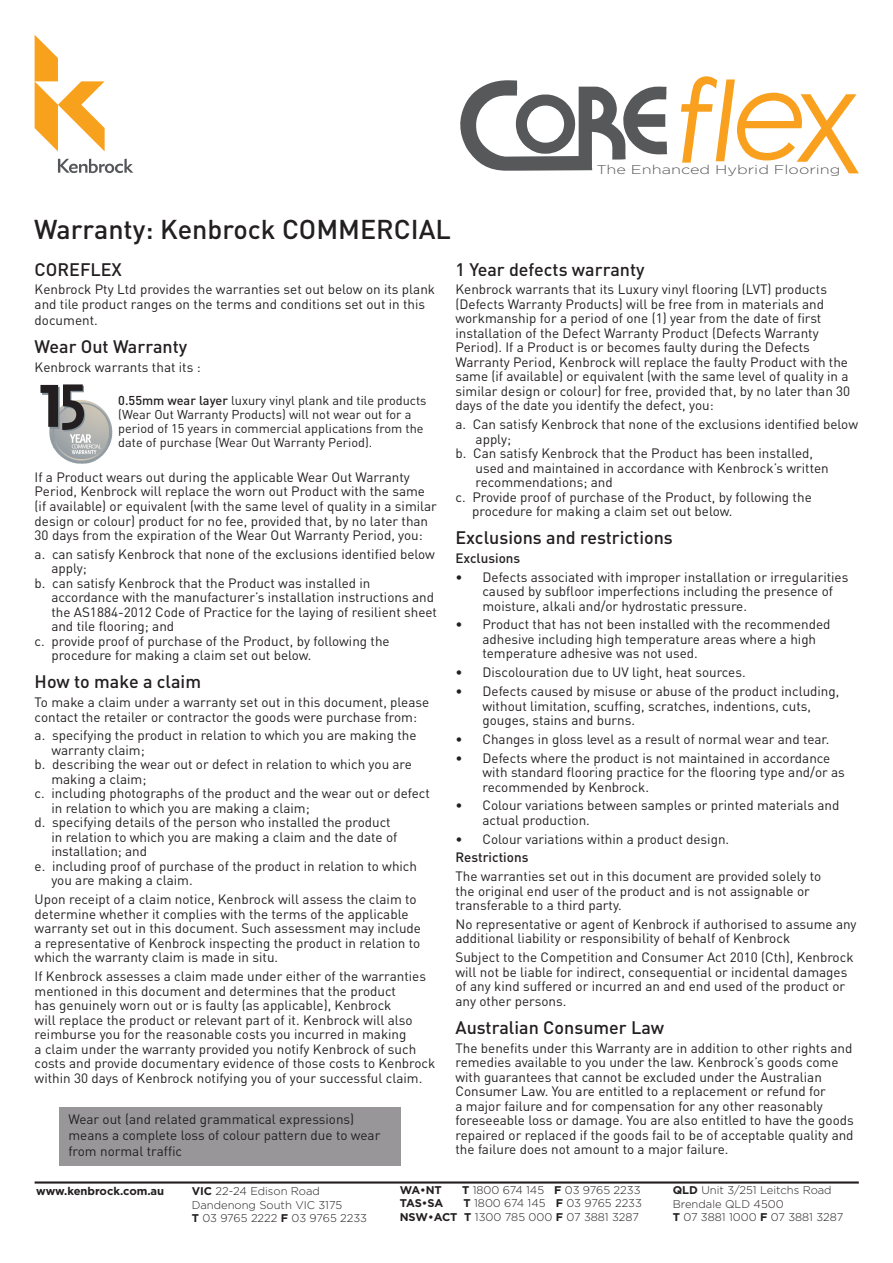
<style>
.page{position:relative;width:893px;height:1263px;background:#fff}
.page>*{position:absolute;margin:0;border:0;box-sizing:border-box;transform-origin:0 0}
.t1{font:500 26.85px "DIN Pro";color:#231f20}
.t2{font:500 18px "DIN Pro";color:#231f20}
.t3{font:13.5px/14.5px "DIN Pro";color:#231f20}
.t4{font:500 13.5px "DIN Pro";color:#231f20}
.t5{font:12.75px/14px "DIN Pro";color:#231f20}
.t6{font:300 12.75px "Gotham";color:#57585a;scale:1.28 1}
.t7{font:300 11.25px/13.5px "Gotham";color:#231f20}
.t8{font:700 11.25px "Gotham";letter-spacing:-.01em;color:#231f20}
.s1{font-weight:500}
.s2{font-weight:700}
</style>
<div class="page">
<div style="left:60px;top:1107px;width:341px;height:59px;background:#99969a"></div>
<svg style="left:35px;top:35px;width:70px;height:116px"></svg>
<svg style="left:58px;top:159px;width:75px;height:14px"></svg>
<svg style="left:40px;top:384px;width:72px;height:80px"></svg>
<hr style="left:35px;top:1181px;width:824px;height:2px;background:#231f20">
<svg style="left:460px;top:80px;width:207px;height:91px"></svg>
<svg style="left:681px;top:76px;width:178px;height:97px"></svg>
<p class="t6" style="left:596px;top:163px;width:192px">The Enhanced Hybrid Flooring</p>
<h1 class="t1" style="left:34px;top:211px;width:418px">Warranty: Kenbrock COMMERCIAL</h1>
<h2 class="t2" style="left:35px;top:257px;width:89px">COREFLEX</h2>
<p class="t3" style="left:35px;top:282px;width:402px">Kenbrock Pty Ltd provides the warranties set out below on its plank and tile product ranges on the terms and conditions set out in this</p>
<p class="t3" style="left:35px;top:312px;width:65px">document.</p>
<h2 class="t2" style="left:35px;top:334px;width:154px">Wear Out Warranty</h2>
<p class="t3" style="left:35px;top:359px;width:168px">Kenbrock warrants that its :</p>
<p class="t5" style="left:118px;top:393px;width:310px"><span class="s1">0.55mm wear layer</span> luxury vinyl plank and tile products (Wear Out Warranty Products) will not wear out for a period of 15 years in commercial applications from the date of purchase (Wear Out Warranty Period).</p>
<p class="t3" style="left:35px;top:469px;width:404px">If a Product wears out during the applicable Wear Out Warranty Period, Kenbrock will replace the worn out Product with the same (if available) or equivalent (with the same level of quality in a similar design or colour) product for no fee, provided that, by no later than 30 days from the expiration of the Wear Out Warranty Period, you:</p>
<p class="t3" style="left:35px;top:546px;width:402px">a. can satisfy Kenbrock that none of the exclusions identified below</p>
<p class="t3" style="left:51px;top:561px;width:37px">apply;</p>
<p class="t3" style="left:35px;top:575px;width:337px">b. can satisfy Kenbrock that the Product was installed in</p>
<p class="t3" style="left:51px;top:590px;width:384px">accordance with the manufacturer’s installation instructions and</p>
<p class="t3" style="left:51px;top:604px;width:387px">the AS1884-2012 Code of Practice for the laying of resilient sheet</p>
<p class="t3" style="left:51px;top:619px;width:124px">and tile flooring; and</p>
<p class="t3" style="left:35px;top:633px;width:357px">c. provide proof of purchase of the Product, by following the</p>
<p class="t3" style="left:51px;top:648px;width:262px">procedure for making a claim set out below.</p>
<h2 class="t2" style="left:35px;top:669px;width:168px">How to make a claim</h2>
<p class="t3" style="left:35px;top:694px;width:396px">To make a claim under a warranty set out in this document, please contact the retailer or contractor the goods were purchase from:</p>
<p class="t3" style="left:35px;top:728px;width:384px">a. specifying the product in relation to which you are making the</p>
<p class="t3" style="left:51px;top:742px;width:95px">warranty claim;</p>
<p class="t3" style="left:35px;top:757px;width:379px">b. describing the wear out or defect in relation to which you are</p>
<p class="t3" style="left:51px;top:771px;width:97px">making a claim;</p>
<p class="t3" style="left:35px;top:786px;width:397px">c. including photographs of the product and the wear out or defect</p>
<p class="t3" style="left:51px;top:800px;width:260px">in relation to which you are making a claim;</p>
<p class="t3" style="left:35px;top:815px;width:358px">d. specifying details of the person who installed the product</p>
<p class="t3" style="left:51px;top:829px;width:348px">in relation to which you are making a claim and the date of</p>
<p class="t3" style="left:51px;top:844px;width:97px">installation; and</p>
<p class="t3" style="left:35px;top:858px;width:384px">e. including proof of purchase of the product in relation to which</p>
<p class="t3" style="left:51px;top:873px;width:143px">you are making a claim.</p>
<p class="t3" style="left:35px;top:891px;width:388px">Upon receipt of a claim notice, Kenbrock will assess the claim to determine whether it complies with the terms of the applicable warranty set out in this document. Such assessment may include a representative of Kenbrock inspecting the product in relation to which the warranty claim is made in situ.</p>
<p class="t3" style="left:35px;top:968px;width:402px">If Kenbrock assesses a claim made under either of the warranties mentioned in this document and determines that the product<br>has genuinely worn out or is faulty (as applicable), Kenbrock<br>will replace the product or relevant part of it. Kenbrock will also reimburse you for the reasonable costs you incurred in making<br>a claim under the warranty provided you notify Kenbrock of such costs and provide documentary evidence of those costs to Kenbrock within 30 days of Kenbrock notifying you of your successful claim.</p>
<h2 class="t2" style="left:455px;top:257px;width:191px">1 Year defects warranty</h2>
<p class="t3" style="left:455px;top:282px;width:396px">Kenbrock warrants that its Luxury vinyl flooring (LVT) products (Defects Warranty Products) will be free from in materials and workmanship for a period of one (1) year from the date of first installation of the Defect Warranty Product (Defects Warranty Period). If a Product is or becomes faulty during the Defects Warranty Period, Kenbrock will replace the faulty Product with the same (if available) or equivalent (with the same level of quality in a similar design or colour) for free, provided that, by no later than 30 days of the date you identify the defect, you:</p>
<p class="t3" style="left:455px;top:416px;width:404px">a. Can satisfy Kenbrock that none of the exclusions identified below</p>
<p class="t3" style="left:476px;top:431px;width:37px">apply;</p>
<p class="t3" style="left:455px;top:445px;width:359px">b. Can satisfy Kenbrock that the Product has been installed,</p>
<p class="t3" style="left:476px;top:460px;width:355px">used and maintained in accordance with Kenbrock’s written</p>
<p class="t3" style="left:476px;top:474px;width:139px">recommendations; and</p>
<p class="t3" style="left:455px;top:489px;width:358px">c. Provide proof of purchase of the Product, by following the</p>
<p class="t3" style="left:472px;top:503px;width:262px">procedure for making a claim set out below.</p>
<h2 class="t2" style="left:455px;top:525px;width:219px">Exclusions and restrictions</h2>
<p class="t4" style="left:455px;top:549px;width:66px">Exclusions</p>
<p class="t3" style="left:482px;top:569px;width:367px;text-indent:-27px">• Defects associated with improper installation or irregularities caused by subfloor imperfections including the presence of moisture, alkali and/or hydrostatic pressure.</p>
<p class="t3" style="left:482px;top:617px;width:350px;text-indent:-27px">• Product that has not been installed with the recommended adhesive including high temperature areas where a high temperature adhesive was not used.</p>
<p class="t3" style="left:455px;top:664px;width:292px">• Discolouration due to UV light, heat sources.</p>
<p class="t3" style="left:482px;top:683px;width:358px;text-indent:-27px">• Defects caused by misuse or abuse of the product including, without limitation, scuffing, scratches, indentions, cuts, gouges, stains and burns.</p>
<p class="t3" style="left:455px;top:731px;width:375px">• Changes in gloss level as a result of normal wear and tear.</p>
<p class="t3" style="left:482px;top:750px;width:364px;text-indent:-27px">• Defects where the product is not maintained in accordance with standard flooring practice for the flooring type and/or as recommended by Kenbrock.</p>
<p class="t3" style="left:482px;top:798px;width:359px;text-indent:-27px">• Colour variations between samples or printed materials and actual production.</p>
<p class="t3" style="left:455px;top:831px;width:275px">• Colour variations within a product design.</p>
<p class="t4" style="left:455px;top:848px;width:74px">Restrictions</p>
<p class="t3" style="left:455px;top:868px;width:367px">The warranties set out in this document are provided solely to the original end user of the product and is not assignable or transferable to a third party.</p>
<p class="t3" style="left:455px;top:916px;width:403px">No representative or agent of Kenbrock if authorised to assume any additional liability or responsibility of behalf of Kenbrock</p>
<p class="t3" style="left:455px;top:949px;width:400px">Subject to the Competition and Consumer Act 2010 (Cth), Kenbrock will not be liable for indirect, consequential or incidental damages of any kind suffered or incurred an and end used of the product or any other persons.</p>
<h2 class="t2" style="left:455px;top:1015px;width:210px">Australian Consumer Law</h2>
<p class="t3" style="left:455px;top:1040px;width:400px">The benefits under this Warranty are in addition to other rights and remedies available to you under the law. Kenbrock’s goods come with guarantees that cannot be excluded under the Australian Consumer Law. You are entitled to a replacement or refund for<br>a major failure and for compensation for any other reasonably foreseeable loss or damage. You are also entitled to have the goods repaired or replaced if the goods fail to be of acceptable quality and the failure does not amount to a major failure.</p>
<p class="t3" style="left:68px;top:1110px;width:313px;line-height:16.2px">Wear out (and related grammatical expressions) means a complete loss of colour pattern due to wear from normal traffic</p>
<p class="t8" style="left:36px;top:1185px;width:130px">www.kenbrock.com.au</p>
<p class="t7" style="left:192px;top:1184px;width:177px"><span class="s2">VIC</span> 22-24 Edison Road<br>Dandenong South VIC 3175<br><span class="s2">T</span> 03 9765 2222 <span class="s2">F</span> 03 9765 2233</p>
<p class="t8" style="left:400px;top:1183px;width:44px">WA•NT</p>
<p class="t7" style="left:462px;top:1183px;width:180px"><span class="s2">T</span> 1800 674 145 <span class="s2">F</span> 03 9765 2233</p>
<p class="t7" style="left:673px;top:1183px;width:172px"><span class="s2">QLD</span> Unit 3/251 Leitchs Road<br>Brendale QLD 4500<br><span class="s2">T</span> 07 3881 1000 <span class="s2">F</span> 07 3881 3287</p>
<p class="t7" style="left:400px;top:1196px;width:244px;text-align:right"><span class="s2">T</span> 1800 674 145 <span class="s2">F</span> 03 9765 2233<br><span class="s2">NSW•ACT T</span> 1300 785 000 <span class="s2">F</span> 07 3881 3287</p>
<p class="t8" style="left:400px;top:1197px;width:45px">TAS•SA</p>
</div>
